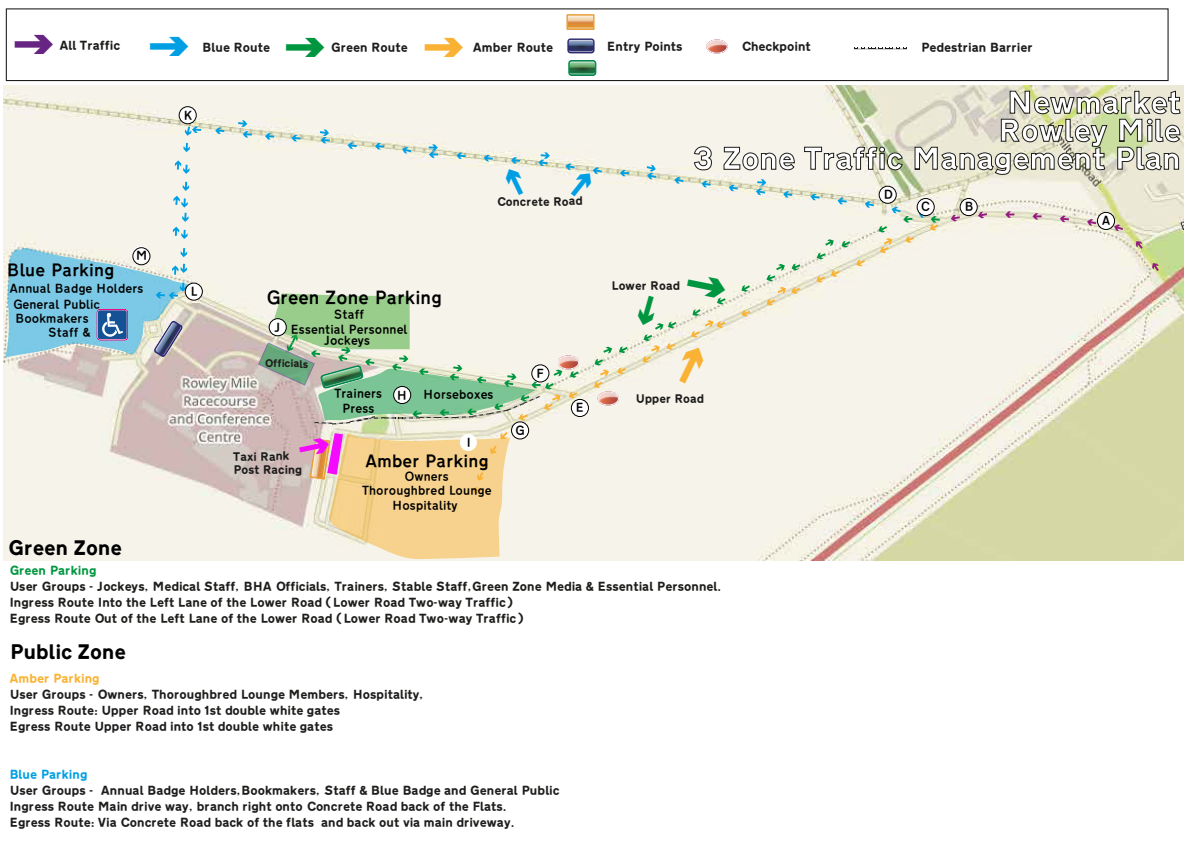
<style>
.page{position:relative;width:1191px;height:842px;background:#fff}
.page>*{position:absolute;margin:0;border:0;box-sizing:border-box;transform-origin:0 0}
.t1{font:800 29.5px/28px "Transport";color:#fff;text-align:right}
.t2{font:800 19.6px "Transport";color:#000}
.t3{font:500 18px "Transport";color:#000}
.t4{font:500 17px "Transport";color:#000}
.t5{font:800 12px/16px "Transport";color:#1d1d1b}
.t6{font:500 12px/14.4px "Transport";color:#000;text-align:center}
.t7{font:800 12px "Transport";color:#009640}
.t8{font:800 12px "Transport";color:#f9b233}
.t9{font:800 12px "Transport";color:#009fe3}
.t10{font:800 11.3px/13.5px "Transport";letter-spacing:-.01em;color:#1d1d1b}
.t11{font:800 10.2px "Transport";letter-spacing:-.01em;color:#1d1d1b}
.s1{font-size:17.9px;color:#662483}
.s2{font-size:17.9px;color:#009fe3}
.s3{font-size:17.9px;color:#009640}
.s4{font-size:17.9px;color:#f9b233}
</style>
<div class="page">
<img style="left:3px;top:86px;width:1180px;height:475px">
<div style="left:6px;top:8px;width:1162px;height:73px;border:1px solid #1d1d1b"></div>
<svg style="left:950px;top:215px;width:10px;height:6px"></svg>
<svg style="left:978px;top:212px;width:9px;height:6px"></svg>
<svg style="left:1005px;top:211px;width:9px;height:7px"></svg>
<svg style="left:1032px;top:213px;width:9px;height:7px"></svg>
<svg style="left:1059px;top:216px;width:10px;height:6px"></svg>
<svg style="left:1087px;top:219px;width:9px;height:7px"></svg>
<svg style="left:1114px;top:224px;width:9px;height:7px"></svg>
<svg style="left:1135px;top:241px;width:7px;height:8px"></svg>
<svg style="left:1152px;top:263px;width:6px;height:8px"></svg>
<svg style="left:741px;top:285px;width:9px;height:7px"></svg>
<svg style="left:791px;top:263px;width:9px;height:7px"></svg>
<svg style="left:816px;top:253px;width:9px;height:6px"></svg>
<svg style="left:841px;top:241px;width:9px;height:7px"></svg>
<svg style="left:347px;top:142px;width:10px;height:7px"></svg>
<svg style="left:375px;top:143px;width:9px;height:7px"></svg>
<svg style="left:402px;top:147px;width:9px;height:7px"></svg>
<svg style="left:456px;top:152px;width:9px;height:7px"></svg>
<svg style="left:484px;top:155px;width:9px;height:6px"></svg>
<svg style="left:620px;top:170px;width:9px;height:6px"></svg>
<svg style="left:674px;top:177px;width:9px;height:7px"></svg>
<svg style="left:701px;top:181px;width:9px;height:6px"></svg>
<svg style="left:728px;top:185px;width:10px;height:6px"></svg>
<svg style="left:783px;top:191px;width:9px;height:7px"></svg>
<svg style="left:810px;top:194px;width:9px;height:6px"></svg>
<svg style="left:837px;top:198px;width:9px;height:6px"></svg>
<svg style="left:741px;top:310px;width:9px;height:7px"></svg>
<svg style="left:816px;top:276px;width:9px;height:7px"></svg>
<svg style="left:831px;top:270px;width:8px;height:7px"></svg>
<svg style="left:856px;top:259px;width:9px;height:7px"></svg>
<div style="left:568px;top:60px;width:28px;height:16px;border:1px solid #029053;border-radius:3px"></div>
<svg style="left:569px;top:61px;width:26px;height:14px"></svg>
<div style="left:567px;top:38px;width:27px;height:15px;border:1px solid #2d2d78;border-radius:3px"></div>
<svg style="left:568px;top:39px;width:26px;height:14px"></svg>
<div style="left:566px;top:14px;width:28px;height:16px;border:1px solid #e9a13f"></div>
<svg style="left:567px;top:15px;width:27px;height:14px"></svg>
<svg style="left:707px;top:40px;width:20px;height:13px"></svg>
<div style="left:706px;top:40px;width:21px;height:13px;border:1px solid #fff;border-radius:50%"></div>
<svg style="left:854px;top:47px;width:53px;height:2px"></svg>
<svg style="left:693px;top:146px;width:19px;height:25px"></svg>
<svg style="left:723px;top:146px;width:72px;height:25px;background:#cbc9c1"></svg>
<svg style="left:803px;top:146px;width:100px;height:25px;background:#bfc0b2"></svg>
<svg style="left:914px;top:90px;width:267px;height:85px;background:#c8c8b2"></svg>
<svg style="left:291px;top:135px;width:9px;height:6px"></svg>
<svg style="left:265px;top:133px;width:9px;height:7px"></svg>
<svg style="left:215px;top:128px;width:9px;height:6px"></svg>
<svg style="left:185px;top:126px;width:16px;height:10px"></svg>
<svg style="left:183px;top:143px;width:7px;height:9px"></svg>
<div style="left:1097px;top:212px;width:17px;height:17px;background:#fff;border-radius:50%"></div>
<div style="left:1097px;top:212px;width:18px;height:18px;border:1px solid #000;border-radius:50%"></div>
<div style="left:960px;top:198px;width:17px;height:18px;background:#fff;border-radius:50%"></div>
<div style="left:959px;top:198px;width:18px;height:18px;border:1px solid #000;border-radius:50%"></div>
<div style="left:916px;top:198px;width:18px;height:18px;border:1px solid #000;border-radius:50%"></div>
<div style="left:879px;top:186px;width:17px;height:17px;background:#fff;border-radius:50%"></div>
<div style="left:878px;top:186px;width:18px;height:18px;border:1px solid #000;border-radius:50%"></div>
<div style="left:571px;top:399px;width:17px;height:17px;background:#fff;border-radius:50%"></div>
<div style="left:571px;top:399px;width:18px;height:18px;border:1px solid #000;border-radius:50%"></div>
<div style="left:511px;top:422px;width:17px;height:17px;background:#fff;border-radius:50%"></div>
<div style="left:511px;top:421px;width:18px;height:18px;border:1px solid #000;border-radius:50%"></div>
<div style="left:179px;top:107px;width:17px;height:17px;background:#fff;border-radius:50%"></div>
<div style="left:179px;top:106px;width:18px;height:18px;border:1px solid #000;border-radius:50%"></div>
<div style="left:185px;top:283px;width:17px;height:17px;background:#fff;border-radius:50%"></div>
<div style="left:185px;top:283px;width:18px;height:18px;border:1px solid #000;border-radius:50%"></div>
<div style="left:132px;top:247px;width:18px;height:18px;border:1px solid #000;border-radius:50%"></div>
<svg style="left:5px;top:248px;width:190px;height:110px;background:#99c9da"></svg>
<svg style="left:173px;top:182px;width:16px;height:57px"></svg>
<svg style="left:175px;top:160px;width:15px;height:14px"></svg>
<svg style="left:646px;top:165px;width:10px;height:14px"></svg>
<svg style="left:538px;top:152px;width:12px;height:14px"></svg>
<svg style="left:428px;top:144px;width:10px;height:14px"></svg>
<svg style="left:320px;top:129px;width:10px;height:14px"></svg>
<svg style="left:238px;top:120px;width:14px;height:18px"></svg>
<svg style="left:756px;top:179px;width:10px;height:16px"></svg>
<svg style="left:825px;top:239px;width:8px;height:7px"></svg>
<svg style="left:766px;top:264px;width:19px;height:17px"></svg>
<svg style="left:864px;top:201px;width:75px;height:52px;background:#e4e6d4"></svg>
<svg style="left:766px;top:287px;width:34px;height:19px"></svg>
<svg style="left:594px;top:346px;width:33px;height:59px;background:#e5dec9"></svg>
<svg style="left:258px;top:293px;width:320px;height:132px;background:#c1d6ba"></svg>
<svg style="left:636px;top:274px;width:91px;height:112px;background:#f0eee0"></svg>
<svg style="left:298px;top:432px;width:212px;height:127px;background:#f2d3a2"></svg>
<svg style="left:503px;top:157px;width:24px;height:40px"></svg>
<svg style="left:565px;top:163px;width:37px;height:36px"></svg>
<p class="t5" style="left:15px;top:37px;width:107px"><span class="s1">&gt;</span> All Traffic</p>
<p class="t5" style="left:150px;top:39px;width:404px"><span class="s2">&gt;</span> Blue Route <span class="s3">&gt;</span> Green Route <span class="s4">&gt;</span> Amber Route</p>
<p class="t5" style="left:607px;top:38px;width:77px">Entry Points</p>
<p class="t5" style="left:741px;top:39px;width:71px">Checkpoint</p>
<p class="t5" style="left:921px;top:40px;width:113px">Pedestrian Barrier</p>
<h1 class="t1" style="left:693px;top:89px;width:489px">Newmarket<br>Rowley Mile<br>3 Zone Traffic Management Plan</h1>
<p class="t6" style="left:183px;top:108px;width:10px">K</p>
<p class="t6" style="left:136px;top:249px;width:13px">M</p>
<h3 class="t4" style="left:6px;top:261px;width:109px">Blue Parking</h3>
<p class="t6" style="left:13px;top:298px;width:89px">General Public</p>
<p class="t6" style="left:15px;top:311px;width:75px">Bookmakers</p>
<p class="t6" style="left:48px;top:326px;width:44px">Staff &amp;</p>
<p class="t6" style="left:10px;top:282px;width:135px">Annual Badge Holders</p>
<h2 class="t2" style="left:8px;top:536px;width:116px">Green Zone</h2>
<p class="t6" style="left:190px;top:285px;width:8px">L</p>
<p class="t10" style="left:497px;top:195px;width:87px">Concrete Road</p>
<h3 class="t3" style="left:266px;top:288px;width:178px">Green Zone Parking</h3>
<p class="t6" style="left:290px;top:308px;width:118px">Staff<br>Essential Personnel</p>
<p class="t6" style="left:274px;top:320px;width:7px">J</p>
<p class="t6" style="left:324px;top:334px;width:48px">Jockeys</p>
<p class="t11" style="left:264px;top:357px;width:45px">Officials</p>
<p class="t10" style="left:233px;top:450px;width:71px">Taxi Rank<br>Post Racing</p>
<p class="t6" style="left:334px;top:387px;width:49px">Trainers<br>Press</p>
<p class="t6" style="left:423px;top:388px;width:72px">Horseboxes</p>
<p class="t6" style="left:397px;top:389px;width:12px">H</p>
<p class="t6" style="left:466px;top:436px;width:6px">I</p>
<h3 class="t4" style="left:365px;top:452px;width:125px">Amber Parking</h3>
<p class="t6" style="left:362px;top:470px;width:131px">Owners<br>Thoroughbred Lounge<br>Hospitality</p>
<p class="t6" style="left:536px;top:367px;width:9px">F</p>
<p class="t6" style="left:515px;top:424px;width:11px">G</p>
<p class="t10" style="left:611px;top:279px;width:70px">Lower Road</p>
<p class="t6" style="left:575px;top:401px;width:10px">E</p>
<p class="t10" style="left:635px;top:392px;width:70px">Upper Road</p>
<p class="t7" style="left:9px;top:563px;width:89px">Green Parking</p>
<p class="t5" style="left:9px;top:579px;width:713px">User Groups - Jockeys, Medical Staff, BHA Officials, Trainers, Stable Staff,Green Zone Media &amp; Essential Personnel.<br>Ingress Route Into the Left Lane of the Lower Road (Lower Road Two-way Traffic)<br>Egress Route Out of the Left Lane of the Lower Road (Lower Road Two-way Traffic)</p>
<h2 class="t2" style="left:10px;top:640px;width:118px">Public Zone</h2>
<p class="t8" style="left:9px;top:671px;width:92px">Amber Parking</p>
<p class="t5" style="left:9px;top:687px;width:416px">User Groups - Owners, Thoroughbred Lounge Members, Hospitality,<br>Ingress Route: Upper Road into 1st double white gates<br>Egress Route Upper Road into 1st double white gates</p>
<p class="t9" style="left:9px;top:767px;width:80px">Blue Parking</p>
<p class="t5" style="left:9px;top:783px;width:552px">User Groups - Annual Badge Holders,Bookmakers, Staff &amp; Blue Badge and General Public<br>Ingress Route Main drive way, branch right onto Concrete Road back of the Flats.<br>Egress Route: Via Concrete Road back of the flats and back out via main driveway.</p>
<p class="t6" style="left:883px;top:188px;width:11px">D</p>
<p class="t6" style="left:920px;top:200px;width:11px">C</p>
<p class="t6" style="left:964px;top:200px;width:11px">B</p>
<p class="t6" style="left:1101px;top:214px;width:10px">A</p>
</div>
